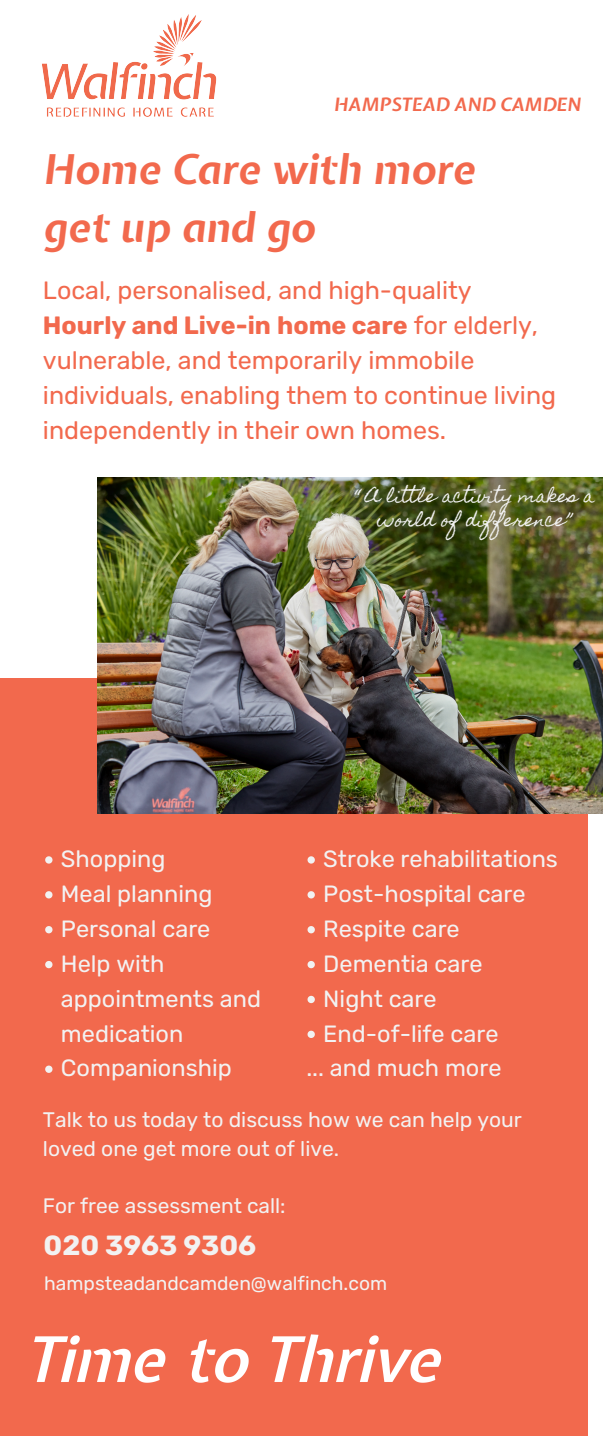
<style>
.page{position:relative;width:603px;height:1453px;background:#fff}
.page>*{position:absolute;margin:0;border:0;box-sizing:border-box;transform-origin:0 0}
.t1{font:italic 700 41.02px/57.3px "Expletus Sans";color:#f2694d}
.t2{font:700 27.7px "Rubik";color:#f2f2f2}
.t3{font:25.02px/34.9px "Rubik";color:#f2694d}
.t4{font:23.5px/34.9px "Rubik";color:#f2f2f2}
.t5{font:21.05px/29.4px "Rubik";color:#f2f2f2}
.t6{font:20.9px "Rubik";color:#f2f2f2}
.t7{font:19.2px "Rubik";color:#f2f2f2}
.t8{font:italic 700 18.38px "Expletus Sans";color:#f2694d}
.t9{font:16.95px/23.7px "Homemade Apple";color:#f2f2f2;text-align:center}
.s1{font-weight:700}
</style>
<div class="page">
<img style="left:42px;top:14px;width:175px;height:103px">
<div style="left:0;top:678px;width:588px;height:757px;background:#f2694d"></div>
<img style="left:34px;top:1334px;width:408px;height:49px">
<img style="left:97px;top:477px;width:505px;height:336px">
<svg style="left:45px;top:856px;width:7px;height:7px"></svg>
<svg style="left:45px;top:891px;width:7px;height:7px"></svg>
<svg style="left:45px;top:926px;width:7px;height:7px"></svg>
<svg style="left:45px;top:961px;width:7px;height:7px"></svg>
<svg style="left:45px;top:1065px;width:7px;height:8px"></svg>
<svg style="left:307px;top:856px;width:8px;height:7px"></svg>
<svg style="left:307px;top:891px;width:8px;height:7px"></svg>
<svg style="left:307px;top:926px;width:8px;height:7px"></svg>
<svg style="left:307px;top:961px;width:8px;height:7px"></svg>
<svg style="left:307px;top:996px;width:8px;height:7px"></svg>
<svg style="left:307px;top:1031px;width:8px;height:7px"></svg>
<p class="t8" style="left:334px;top:92px;width:249px">HAMPSTEAD AND CAMDEN</p>
<h6 class="t1" style="left:43px;top:141px;width:433px">Home Care with more get up and go</h6>
<h1 class="t3" style="left:43px;top:273px;width:514px">Local, personalised, and high-quality <span class="s1">Hourly and Live-in home care</span> for elderly, vulnerable, and temporarily immobile individuals, enabling them to continue living independently in their own homes.</h1>
<h5 class="t9" style="left:353px;top:485px;width:242px">“ A little activity makes a world of difference”</h5>
<h3 class="t4" style="left:61px;top:842px;width:106px">Shopping</h3>
<p class="t4" style="left:61px;top:876px;width:153px">Meal planning</p>
<p class="t4" style="left:61px;top:911px;width:151px">Personal care</p>
<p class="t4" style="left:61px;top:946px;width:202px">Help with appointments and medication</p>
<p class="t4" style="left:61px;top:1051px;width:172px">Companionship</p>
<p class="t4" style="left:323px;top:842px;width:236px">Stroke rehabilitations</p>
<p class="t4" style="left:323px;top:876px;width:204px">Post-hospital care</p>
<p class="t4" style="left:323px;top:911px;width:138px">Respite care</p>
<p class="t4" style="left:323px;top:946px;width:161px">Dementia care</p>
<p class="t4" style="left:323px;top:981px;width:115px">Night care</p>
<h4 class="t4" style="left:323px;top:1016px;width:177px">End-of-life care</h4>
<h5 class="t4" style="left:306px;top:1051px;width:197px">... and much more</h5>
<p class="t5" style="left:43px;top:1105px;width:480px">Talk to us today to discuss how we can help your loved one get more out of live.</p>
<p class="t6" style="left:43px;top:1194px;width:244px">For free assessment call:</p>
<p class="t2" style="left:43px;top:1229px;width:214px">020 3963 9306</p>
<p class="t7" style="left:44px;top:1272px;width:344px">hampsteadandcamden@walfinch.com</p>
</div>
